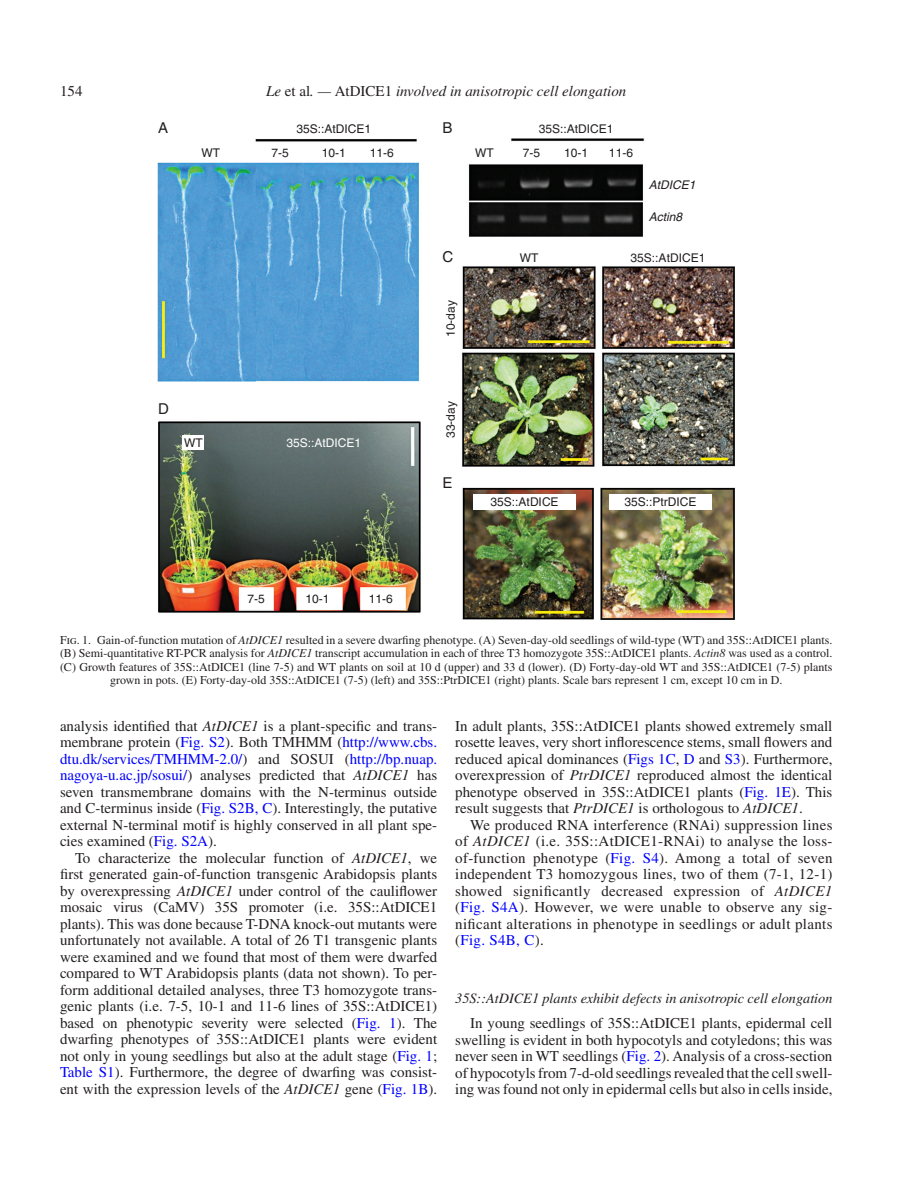
<style>
.page{position:relative;width:918px;height:1186px;background:#fff}
.page>*{position:absolute;margin:0;border:0;box-sizing:border-box;transform-origin:0 0}
.t1{font:15px/16.5px "Times LT Std";color:#231f20;text-align:justify}
.t2{font:italic 15px "Times LT Std";color:#231f20}
.t3{font:15px "Helvetica";color:#231f20}
.t4{font:italic 14.25px "Times LT Std";color:#231f20}
.t5{font:12px/13.5px "Times LT Std";color:#231f20;text-align:center}
.t6{font:12px "Helvetica";color:#231f20}
.t7{font:italic 12px "Helvetica";color:#231f20}
.t8{font:12px "Helvetica";color:#fff}
.s1{font-style:normal}
.s2{font-style:italic}
.s3{color:#00f}
</style>
<div class="page">
<img style="left:157px;top:138px;width:578px;height:482px">
<div style="left:182px;top:435px;width:22px;height:14px;background:#fff"></div>
<div style="left:473px;top:495px;width:103px;height:15px;background:#fff"></div>
<div style="left:609px;top:495px;width:103px;height:15px;background:#fff"></div>
<p class="t1" style="left:60px;top:83px;width:24px">154</p>
<p class="t2" style="left:266px;top:83px;width:362px">Le <span class="s1">et al</span>. — <span class="s1">AtDICE1</span> involved in anisotropic cell elongation</p>
<p class="t3" style="left:158px;top:119px;width:12px">A</p>
<p class="t3" style="left:442px;top:119px;width:12px">B</p>
<p class="t6" style="left:296px;top:122px;width:76px">35S::AtDICE1</p>
<p class="t6" style="left:539px;top:122px;width:76px">35S::AtDICE1</p>
<p class="t6" style="left:201px;top:146px;width:20px">WT</p>
<p class="t6" style="left:272px;top:146px;width:19px">7-5</p>
<p class="t6" style="left:322px;top:146px;width:26px">10-1</p>
<p class="t6" style="left:370px;top:146px;width:26px">11-6</p>
<p class="t6" style="left:475px;top:146px;width:20px">WT</p>
<p class="t6" style="left:523px;top:146px;width:19px">7-5</p>
<p class="t6" style="left:564px;top:146px;width:26px">10-1</p>
<p class="t6" style="left:609px;top:146px;width:26px">11-6</p>
<p class="t7" style="left:649px;top:178px;width:48px">AtDICE1</p>
<p class="t7" style="left:649px;top:210px;width:35px">Actin8</p>
<p class="t3" style="left:442px;top:248px;width:12px">C</p>
<p class="t6" style="left:520px;top:251px;width:20px">WT</p>
<p class="t6" style="left:631px;top:251px;width:76px">35S::AtDICE1</p>
<p class="t6" style="left:444px;top:337px;width:38px;rotate:-90deg">10-day</p>
<p class="t3" style="left:158px;top:400px;width:12px">D</p>
<p class="t6" style="left:184px;top:436px;width:20px">WT</p>
<p class="t8" style="left:286px;top:436px;width:76px">35S::AtDICE1</p>
<p class="t6" style="left:444px;top:438px;width:38px;rotate:-90deg">33-day</p>
<p class="t3" style="left:442px;top:474px;width:12px">E</p>
<p class="t6" style="left:491px;top:495px;width:70px">35S::AtDICE</p>
<p class="t6" style="left:624px;top:495px;width:74px">35S::PtrDICE</p>
<p class="t6" style="left:247px;top:592px;width:19px">7-5</p>
<p class="t6" style="left:306px;top:592px;width:26px">10-1</p>
<p class="t6" style="left:369px;top:592px;width:26px">11-6</p>
<p class="t5" style="left:60px;top:633px;width:774px">Fig. 1. Gain-of-function mutation of <span class="s2">AtDICE1</span> resulted in a severe dwarfing phenotype. (A) Seven-day-old seedlings of wild-type (WT) and 35S::AtDICE1 plants. (B) Semi-quantitative RT-PCR analysis for <span class="s2">AtDICE1</span> transcript accumulation in each of three T3 homozygote 35S::AtDICE1 plants. <span class="s2">Actin8</span> was used as a control. (C) Growth features of 35S::AtDICE1 (line 7-5) and WT plants on soil at 10 d (upper) and 33 d (lower). (D) Forty-day-old WT and 35S::AtDICE1 (7-5) plants grown in pots. (E) Forty-day-old 35S::AtDICE1 (7-5) (left) and 35S::PtrDICE1 (right) plants. Scale bars represent 1 cm, except 10 cm in D.</p>
<p class="t1" style="left:60px;top:717px;width:379px">analysis identified that <span class="s2">AtDICE1</span> is a plant-specific and trans&shy;membrane protein (<span class="s3">Fig. S2</span>). Both TMHMM (<span class="s3">http://www.cbs. dtu.dk/services/TMHMM-2.0/</span>) and SOSUI (<span class="s3">http://bp.nuap. nagoya-u.ac.jp/sosui/</span>) analyses predicted that <span class="s2">AtDICE1</span> has seven transmembrane domains with the N-terminus outside and C-terminus inside (<span class="s3">Fig. S2B, C</span>). Interestingly, the putative external N-terminal motif is highly conserved in all plant spe&shy;cies examined (<span class="s3">Fig. S2A</span>).</p>
<p class="t1" style="left:60px;top:849px;width:379px;text-indent:15px">To characterize the molecular function of <span class="s2">AtDICE1</span>, we first generated gain-of-function transgenic Arabidopsis plants by overexpressing <span class="s2">AtDICE1</span> under control of the cauliflower mosaic virus (CaMV) 35S promoter (i.e. 35S::AtDICE1 plants). This was done because T-DNA knock-out mutants were unfortunately not available. A total of 26 T1 transgenic plants were examined and we found that most of them were dwarfed compared to WT Arabidopsis plants (data not shown). To per&shy;form additional detailed analyses, three T3 homozygote trans&shy;genic plants (i.e. 7-5, 10-1 and 11-6 lines of 35S::AtDICE1) based on phenotypic severity were selected (<span class="s3">Fig. 1</span>). The dwarfing phenotypes of 35S::AtDICE1 plants were evident not only in young seedlings but also at the adult stage (<span class="s3">Fig. 1</span>; <span class="s3">Table S1</span>). Furthermore, the degree of dwarfing was consist&shy;ent with the expression levels of the <span class="s2">AtDICE1</span> gene (<span class="s3">Fig. 1B</span>).</p>
<p class="t1" style="left:455px;top:717px;width:379px">In adult plants, 35S::AtDICE1 plants showed extremely small rosette leaves, very short inflorescence stems, small flowers and reduced apical dominances (<span class="s3">Figs 1C</span>, <span class="s3">D</span> and <span class="s3">S3</span>). Furthermore, overexpression of <span class="s2">PtrDICE1</span> reproduced almost the identical phenotype observed in 35S::AtDICE1 plants (<span class="s3">Fig. 1E</span>). This result suggests that <span class="s2">PtrDICE1</span> is orthologous to <span class="s2">AtDICE1</span>.</p>
<p class="t1" style="left:455px;top:816px;width:379px;text-indent:15px">We produced RNA interference (RNAi) suppression lines of <span class="s2">AtDICE1</span> (i.e. 35S::AtDICE1-RNAi) to analyse the loss&shy;of-function phenotype (<span class="s3">Fig. S4</span>). Among a total of seven independent T3 homozygous lines, two of them (7-1, 12-1) showed significantly decreased expression of <span class="s2">AtDICE1 </span>(<span class="s3">Fig. S4A</span>). However, we were unable to observe any sig&shy;nificant alterations in phenotype in seedlings or adult plants (<span class="s3">Fig. S4B, C</span>).</p>
<p class="t4" style="left:455px;top:990px;width:379px">35S::AtDICE1 plants exhibit defects in anisotropic cell elongation</p>
<p class="t1" style="left:455px;top:1015px;width:379px;text-indent:15px">In young seedlings of 35S::AtDICE1 plants, epidermal cell swelling is evident in both hypocotyls and cotyledons; this was never seen in WT seedlings (<span class="s3">Fig. 2</span>). Analysis of a cross-section of hypocotyls from 7-d-old seedlings revealed that the cell swell&shy;ing was found not only in epidermal cells but also in cells inside,</p>
</div>
